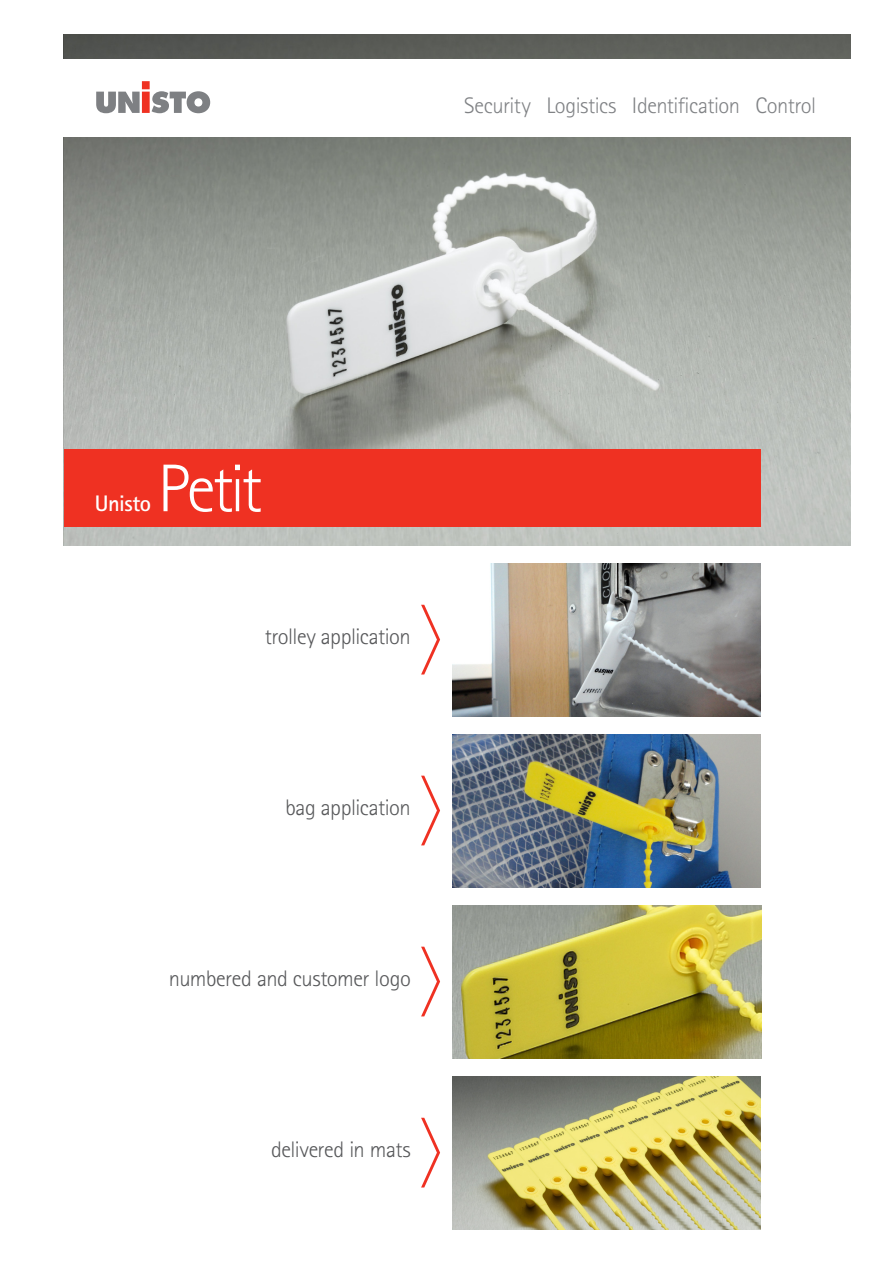
<style>
.page{position:relative;width:893px;height:1263px;background:#fff}
.page>*{position:absolute;margin:0;border:0;box-sizing:border-box;transform-origin:0 0}
.t1{font:300 67.5px "Rotis Sans Serif";letter-spacing:-.05em;color:#fff}
.t2{font:300 22.5px "Rotis Sans Serif";letter-spacing:-.02em;color:#57585a}
.t3{font:300 22.5px "Rotis Sans Serif";letter-spacing:-.02em;color:#808285}
.t4{font:700 22.5px "Rotis Sans Serif";letter-spacing:-.02em;color:#fff}
</style>
<div class="page">
<img style="left:64px;top:34px;width:786px;height:511px">
<img style="left:453px;top:1076px;width:308px;height:153px">
<img style="left:453px;top:905px;width:308px;height:153px">
<img style="left:453px;top:734px;width:308px;height:153px">
<img style="left:453px;top:563px;width:308px;height:153px">
<div style="left:64px;top:450px;width:697px;height:77px;background:#ef3122"></div>
<div style="left:0;top:60px;width:893px;height:77px;background:#fff"></div>
<svg style="left:421px;top:605px;width:19px;height:69px"></svg>
<svg style="left:421px;top:947px;width:19px;height:69px"></svg>
<svg style="left:421px;top:776px;width:19px;height:69px"></svg>
<svg style="left:421px;top:1118px;width:19px;height:69px"></svg>
<svg style="left:96px;top:81px;width:114px;height:32px"></svg>
<p class="t3" style="left:464px;top:92px;width:354px">Security Logistics Identification Control</p>
<p class="t4" style="left:95px;top:489px;width:58px">Unisto</p>
<h1 class="t1" style="left:158px;top:450px;width:106px">Petit</h1>
<p class="t2" style="left:265px;top:623px;width:148px">trolley application</p>
<p class="t2" style="left:285px;top:794px;width:127px">bag application</p>
<p class="t2" style="left:169px;top:965px;width:244px">numbered and customer logo</p>
<p class="t2" style="left:271px;top:1136px;width:141px">delivered in mats</p>
</div>
